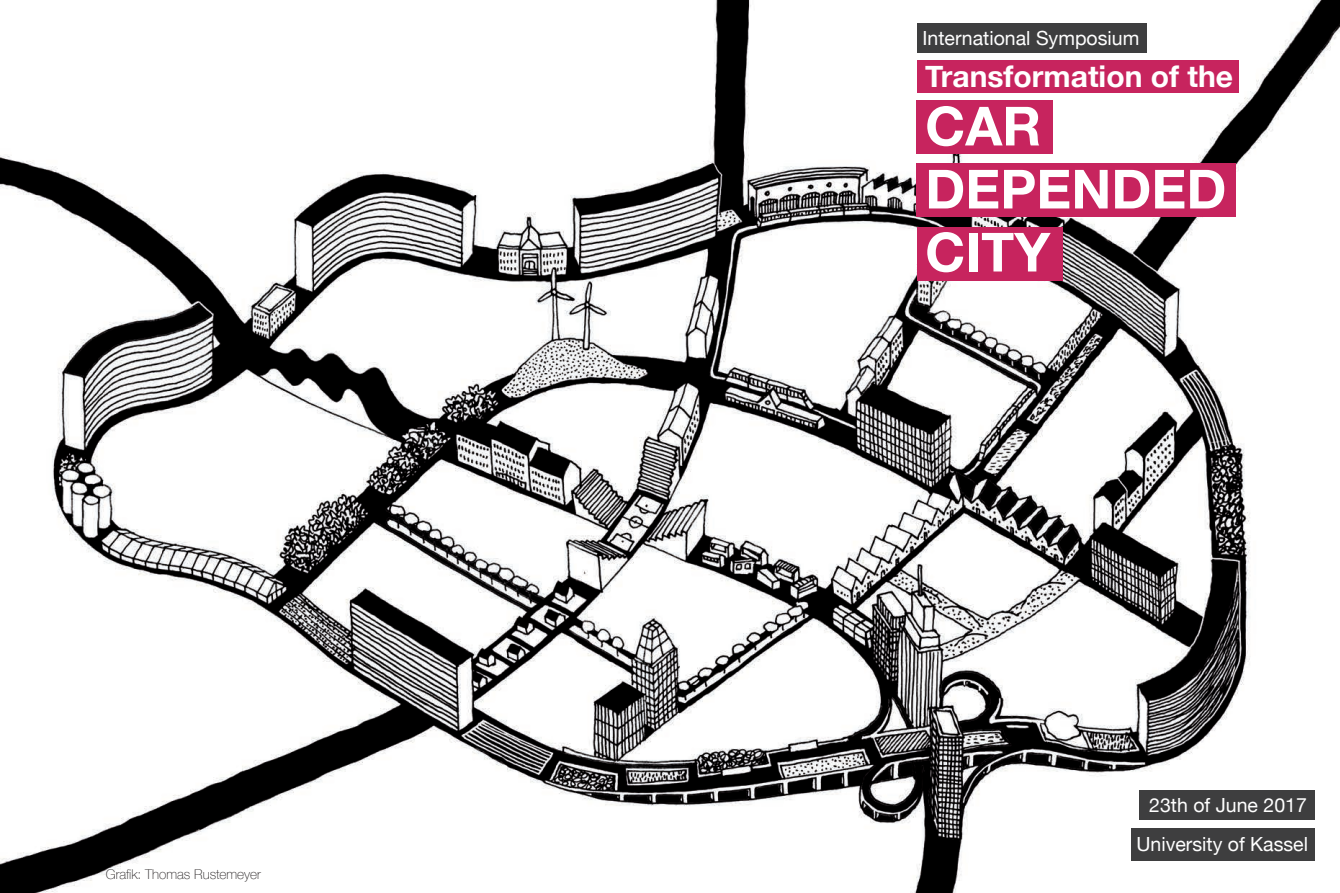
<style>
.page{position:relative;width:1340px;height:893px;background:#fff}
.page>*{position:absolute;margin:0;border:0;box-sizing:border-box;transform-origin:0 0}
.t1{font:700 54px "Helvetica Neue";color:#fff}
.t2{font:700 30px "Helvetica Neue";color:#fff}
.t3{font:19.5px "Helvetica Neue";color:#fff}
.t4{font:100 13.5px "Helvetica Neue";color:#231f20}
</style>
<div class="page">
<img style="left:0;top:0;width:1339px;height:893px">
<div style="left:916px;top:60px;width:322px;height:33px;background:#c7245e"></div>
<div style="left:916px;top:100px;width:136px;height:54px;background:#c7245e"></div>
<div style="left:916px;top:163px;width:319px;height:54px;background:#c7245e"></div>
<div style="left:916px;top:227px;width:146px;height:53px;background:#c7245e"></div>
<div style="left:916px;top:23px;width:230px;height:30px;background:#3e3e3f"></div>
<div style="left:1139px;top:791px;width:175px;height:29px;background:#3e3e3f"></div>
<div style="left:1130px;top:828px;width:184px;height:32px;background:#3e3e3f"></div>
<p class="t4" style="left:106px;top:864px;width:157px">Grafik: Thomas Rustemeyer</p>
<p class="t3" style="left:922px;top:24px;width:218px">International Symposium</p>
<p class="t2" style="left:925px;top:53px;width:309px">Transformation of the</p>
<p class="t1" style="left:925px;top:84px;width:117px">CAR</p>
<p class="t1" style="left:925px;top:147px;width:303px">DEPENDED</p>
<p class="t1" style="left:925px;top:210px;width:126px">CITY</p>
<p class="t3" style="left:1149px;top:791px;width:159px">23th of June 2017</p>
<p class="t3" style="left:1136px;top:830px;width:173px">University of Kassel</p>
</div>
